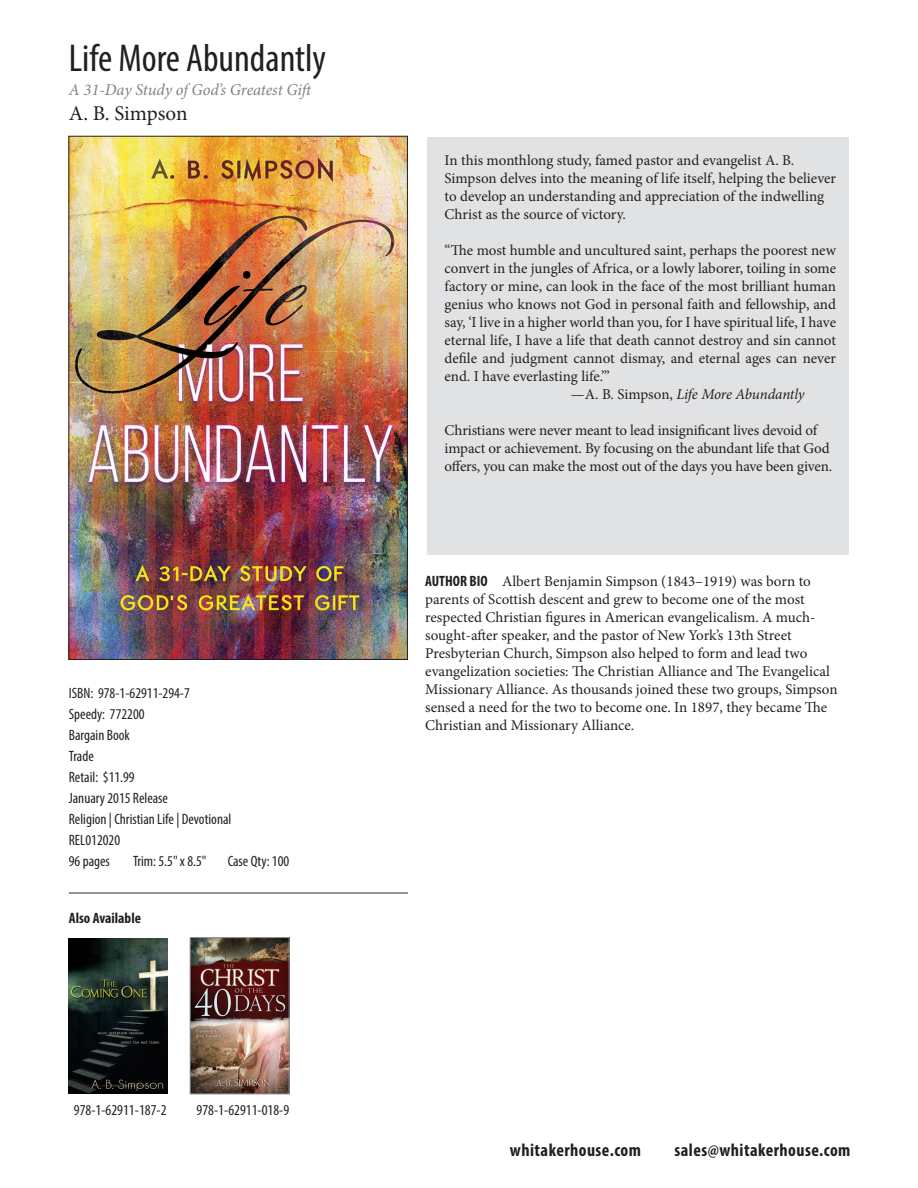
<style>
.page{position:relative;width:918px;height:1188px;background:#fff}
.page>*{position:absolute;margin:0;border:0;box-sizing:border-box;transform-origin:0 0}
.t1{font:condensed 39px "Myriad Pro";color:#231f20}
.t2{font:21px "Minion Pro";letter-spacing:-.005em;color:#231f20}
.t3{font:700 condensed 18px "Myriad Pro";letter-spacing:.025em;color:#231f20}
.t4{font:italic 16.5px "Minion Pro";letter-spacing:-.01em;color:#808285}
.t5{font:condensed 15.15px "Myriad Pro";color:#231f20}
.t6{font:15px/18px "Minion Pro";letter-spacing:-.005em;color:#231f20}
.t7{font:condensed 15px "Myriad Pro";color:#231f20}
.t8{font:italic 15px "Minion Pro";letter-spacing:-.015em;color:#231f20}
.t9{font:700 condensed 15px "Myriad Pro";color:#231f20}
.s1{font-style:normal}
.s2{font-family:"Myriad Pro";font-weight:700;font-stretch:condensed}
</style>
<div class="page">
<div style="left:427px;top:137px;width:422px;height:417px;background:#e1e2e4"></div>
<hr style="left:69px;top:893px;width:338px;height:1px;background:#939598">
<img style="left:71px;top:138px;width:335px;height:520px">
<img style="left:69px;top:938px;width:99px;height:155px">
<img style="left:192px;top:939px;width:95px;height:153px">
<div style="left:190px;top:937px;width:99px;height:157px;border:1px solid #939598"></div>
<p class="t1" style="left:69px;top:35px;width:259px">Life More Abundantly</p>
<p class="t4" style="left:69px;top:79px;width:247px">A 31-Day Study of God’s Greatest Gift</p>
<p class="t2" style="left:69px;top:100px;width:120px">A. B. Simpson</p>
<p class="t7" style="left:69px;top:684px;width:123px">ISBN: 978-1-62911-294-7</p>
<p class="t7" style="left:69px;top:705px;width:77px">Speedy: 772200</p>
<p class="t7" style="left:69px;top:726px;width:63px">Bargain Book</p>
<p class="t7" style="left:69px;top:747px;width:27px">Trade</p>
<p class="t7" style="left:69px;top:768px;width:67px">Retail: $11.99</p>
<p class="t7" style="left:69px;top:789px;width:101px">January 2015 Release</p>
<p class="t7" style="left:69px;top:810px;width:164px">Religion | Christian Life | Devotional</p>
<p class="t7" style="left:69px;top:831px;width:53px">REL012020</p>
<p class="t7" style="left:69px;top:852px;width:43px">96 pages</p>
<p class="t7" style="left:133px;top:852px;width:75px">Trim: 5.5" x 8.5"</p>
<p class="t7" style="left:228px;top:852px;width:63px">Case Qty: 100</p>
<p class="t9" style="left:69px;top:909px;width:74px">Also Available</p>
<p class="t5" style="left:74px;top:1100px;width:94px">978-1-62911-187-2</p>
<p class="t5" style="left:197px;top:1100px;width:94px">978-1-62911-018-9</p>
<p class="t6" style="left:445px;top:152px;width:393px">In this monthlong study, famed pastor and evangelist A. B.<br>Simpson delves into the meaning of life itself, helping the believer to develop an understanding and appreciation of the indwelling Christ as the source of victory.</p>
<p class="t6" style="left:445px;top:242px;width:393px">“The most humble and uncultured saint, perhaps the poorest new</p>
<p class="t6" style="left:445px;top:260px;width:393px">convert in the jungles of Africa, or a lowly laborer, toiling in some</p>
<p class="t6" style="left:445px;top:278px;width:393px">factory or mine, can look in the face of the most brilliant human</p>
<p class="t6" style="left:445px;top:296px;width:393px">genius who knows not God in personal faith and fellowship, and</p>
<p class="t6" style="left:445px;top:314px;width:393px">say, ‘I live in a higher world than you, for I have spiritual life, I have</p>
<p class="t6" style="left:445px;top:332px;width:393px">eternal life, I have a life that death cannot destroy and sin cannot</p>
<p class="t6" style="left:445px;top:350px;width:393px">defile and judgment cannot dismay, and eternal ages can never</p>
<p class="t6" style="left:445px;top:368px;width:167px">end. I have everlasting life.’”</p>
<p class="t8" style="left:571px;top:384px;width:235px"><span class="s1">—A. B. Simpson,</span> Life More Abundantly</p>
<p class="t6" style="left:445px;top:422px;width:389px">Christians were never meant to lead insignificant lives devoid of impact or achievement. By focusing on the abundant life that God offers, you can make the most out of the days you have been given.</p>
<p class="t6" style="left:425px;top:572px;width:414px"><span class="s2">AUTHOR BIO</span> Albert Benjamin Simpson (1843–1919) was born to parents of Scottish descent and grew to become one of the most respected Christian figures in American evangelicalism. A much&shy;sought-after speaker, and the pastor of New York’s 13th Street Presbyterian Church, Simpson also helped to form and lead two evangelization societies: The Christian Alliance and The Evangelical Missionary Alliance. As thousands joined these two groups, Simpson sensed a need for the two to become one. In 1897, they became The Christian and Missionary Alliance.</p>
<p class="t3" style="left:510px;top:1139px;width:133px">whitakerhouse.com</p>
<p class="t3" style="left:675px;top:1139px;width:177px">sales@whitakerhouse.com</p>
</div>
